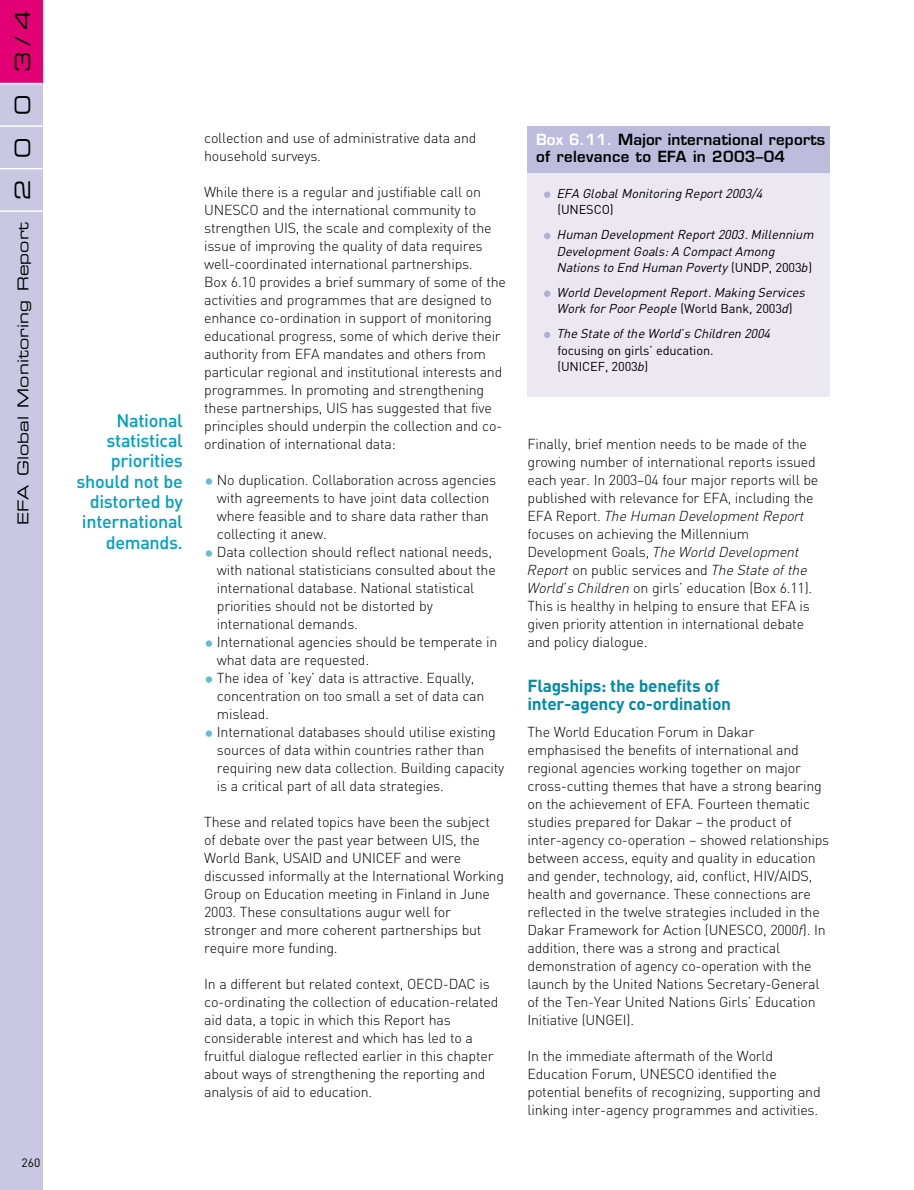
<style>
.page{position:relative;width:914px;height:1190px;background:#fff}
.page>*{position:absolute;margin:0;border:0;box-sizing:border-box;transform-origin:0 0}
.t1{font:21px "Eurostile Extended Two";color:#000}
.t2{font:500 18px/20.2px "DIN";letter-spacing:-.015em;color:#009fbe;text-align:right}
.t3{font:700 17.25px/18px "DIN";letter-spacing:-.015em;color:#008ca7}
.t4{font:600 15px/17.2px "Eurostile";letter-spacing:.015em;color:#000}
.t5{font:15px "Eurostile Extended Two";letter-spacing:.01em;color:#000}
.t6{font:300 14.25px/18px "DIN";letter-spacing:-.015em;color:#000}
.t7{font:italic 12.75px/16.5px "DIN";letter-spacing:-.01em;color:#000}
.t8{font:12.75px/16.5px "DIN";letter-spacing:-.01em;color:#000}
.t9{font:12px "DIN";color:#000}
.s1{color:#fff}
.s2{font-style:normal}
.s3{font-style:italic}
</style>
<div class="page">
<div style="left:0;top:84px;width:43px;height:1105px;background:#c9c7e2"></div>
<div style="left:0;top:0;width:43px;height:84px;background:#e30075"></div>
<hr style="left:0;top:210px;width:43px;height:2px;background:#fff">
<hr style="left:0;top:168px;width:43px;height:1px;background:#fff">
<hr style="left:0;top:125px;width:43px;height:2px;background:#fff">
<hr style="left:0;top:83px;width:43px;height:1px;background:#fff">
<svg style="left:206px;top:730px;width:6px;height:6px"></svg>
<svg style="left:206px;top:676px;width:6px;height:6px"></svg>
<svg style="left:206px;top:640px;width:6px;height:6px"></svg>
<svg style="left:206px;top:550px;width:6px;height:6px"></svg>
<svg style="left:206px;top:478px;width:6px;height:6px"></svg>
<div style="left:527px;top:126px;width:302px;height:270px;background:#ebe8f2"></div>
<svg style="left:544px;top:332px;width:6px;height:6px"></svg>
<div style="left:544px;top:290px;width:6px;height:7px;background:#b1afd4;border-radius:50%"></div>
<svg style="left:544px;top:233px;width:6px;height:6px"></svg>
<div style="left:544px;top:191px;width:6px;height:7px;background:#b1afd4;border-radius:50%"></div>
<div style="left:527px;top:126px;width:302px;height:47px;background:#bebcdc"></div>
<h1 class="t1" style="left:15px;top:72px;width:64px;rotate:-90deg">3 / 4</h1>
<h1 class="t1" style="left:15px;top:115px;width:22px;rotate:-90deg">0</h1>
<h1 class="t1" style="left:15px;top:157px;width:22px;rotate:-90deg">0</h1>
<h1 class="t1" style="left:15px;top:200px;width:22px;rotate:-90deg">2</h1>
<p class="t5" style="left:17px;top:525px;width:304px;rotate:-90deg">EFA Global Monitoring Report</p>
<p class="t9" style="left:22px;top:1158px;width:20px">260</p>
<p class="t2" style="left:76px;top:412px;width:108px">National statistical priorities should not be distorted by international demands.</p>
<p class="t6" style="left:204px;top:130px;width:274px">collection and use of administrative data and household surveys.</p>
<p class="t6" style="left:204px;top:184px;width:303px">While there is a regular and justifiable call on UNESCO and the international community to strengthen UIS, the scale and complexity of the issue of improving the quality of data requires well-coordinated international partnerships.<br>Box 6.10 provides a brief summary of some of the activities and programmes that are designed to enhance co-ordination in support of monitoring educational progress, some of which derive their authority from EFA mandates and others from particular regional and institutional interests and programmes. In promoting and strengthening these partnerships, UIS has suggested that five principles should underpin the collection and co&shy;ordination of international data:</p>
<p class="t6" style="left:217px;top:472px;width:289px">No duplication. Collaboration across agencies with agreements to have joint data collection where feasible and to share data rather than collecting it anew.<br>Data collection should reflect national needs, with national statisticians consulted about the international database. National statistical priorities should not be distorted by international demands.<br>International agencies should be temperate in what data are requested.<br>The idea of ‘key’ data is attractive. Equally, concentration on too small a set of data can mislead.<br>International databases should utilise existing sources of data within countries rather than requiring new data collection. Building capacity is a critical part of all data strategies.</p>
<p class="t6" style="left:204px;top:814px;width:301px">These and related topics have been the subject of debate over the past year between UIS, the World Bank, USAID and UNICEF and were discussed informally at the International Working Group on Education meeting in Finland in June 2003. These consultations augur well for stronger and more coherent partnerships but require more funding.</p>
<p class="t6" style="left:204px;top:976px;width:296px">In a different but related context, OECD-DAC is co-ordinating the collection of education-related aid data, a topic in which this Report has considerable interest and which has led to a fruitful dialogue reflected earlier in this chapter about ways of strengthening the reporting and analysis of aid to education.</p>
<p class="t4" style="left:536px;top:132px;width:291px"><span class="s1">Box 6.11.</span> Major international reports of relevance to EFA in 2003–04</p>
<p class="t7" style="left:557px;top:186px;width:207px">EFA Global Monitoring Report 2003/4</p>
<p class="t8" style="left:557px;top:203px;width:58px">(UNESCO)</p>
<p class="t7" style="left:557px;top:228px;width:258px">Human Development Report 2003. Millennium<br>Development Goals: A Compact Among<br>Nations to End Human Poverty <span class="s2">(UNDP, 2003</span>b<span class="s2">)</span></p>
<p class="t7" style="left:557px;top:285px;width:249px">World Development Report. Making Services<br>Work for Poor People <span class="s2">(World Bank, 2003</span>d<span class="s2">)</span></p>
<p class="t7" style="left:557px;top:327px;width:215px">The State of the World’s Children 2004</p>
<p class="t8" style="left:557px;top:343px;width:158px">focusing on girls’ education. (UNICEF, 2003<span class="s3">b</span>)</p>
<p class="t6" style="left:527px;top:436px;width:292px">Finally, brief mention needs to be made of the growing number of international reports issued each year. In 2003–04 four major reports will be published with relevance for EFA, including the EFA Report. <span class="s3">The Human Development Report </span>focuses on achieving the Millennium Development Goals, <span class="s3">The World Development Report</span> on public services and <span class="s3">The State of the World’s Children</span> on girls’ education (Box 6.11).<br>This is healthy in helping to ensure that EFA is given priority attention in international debate and policy dialogue.</p>
<p class="t3" style="left:527px;top:678px;width:205px">Flagships: the benefits of inter-agency co-ordination</p>
<p class="t6" style="left:527px;top:724px;width:303px">The World Education Forum in Dakar emphasised the benefits of international and regional agencies working together on major cross-cutting themes that have a strong bearing on the achievement of EFA. Fourteen thematic studies prepared for Dakar – the product of inter-agency co-operation – showed relationships between access, equity and quality in education and gender, technology, aid, conflict, HIV/AIDS, health and governance. These connections are reflected in the twelve strategies included in the Dakar Framework for Action (UNESCO, 2000<span class="s3">f</span>). In addition, there was a strong and practical demonstration of agency co-operation with the launch by the United Nations Secretary-General of the Ten-Year United Nations Girls’ Education Initiative (UNGEI).</p>
<p class="t6" style="left:527px;top:1048px;width:295px">In the immediate aftermath of the World Education Forum, UNESCO identified the potential benefits of recognizing, supporting and linking inter-agency programmes and activities.</p>
</div>
